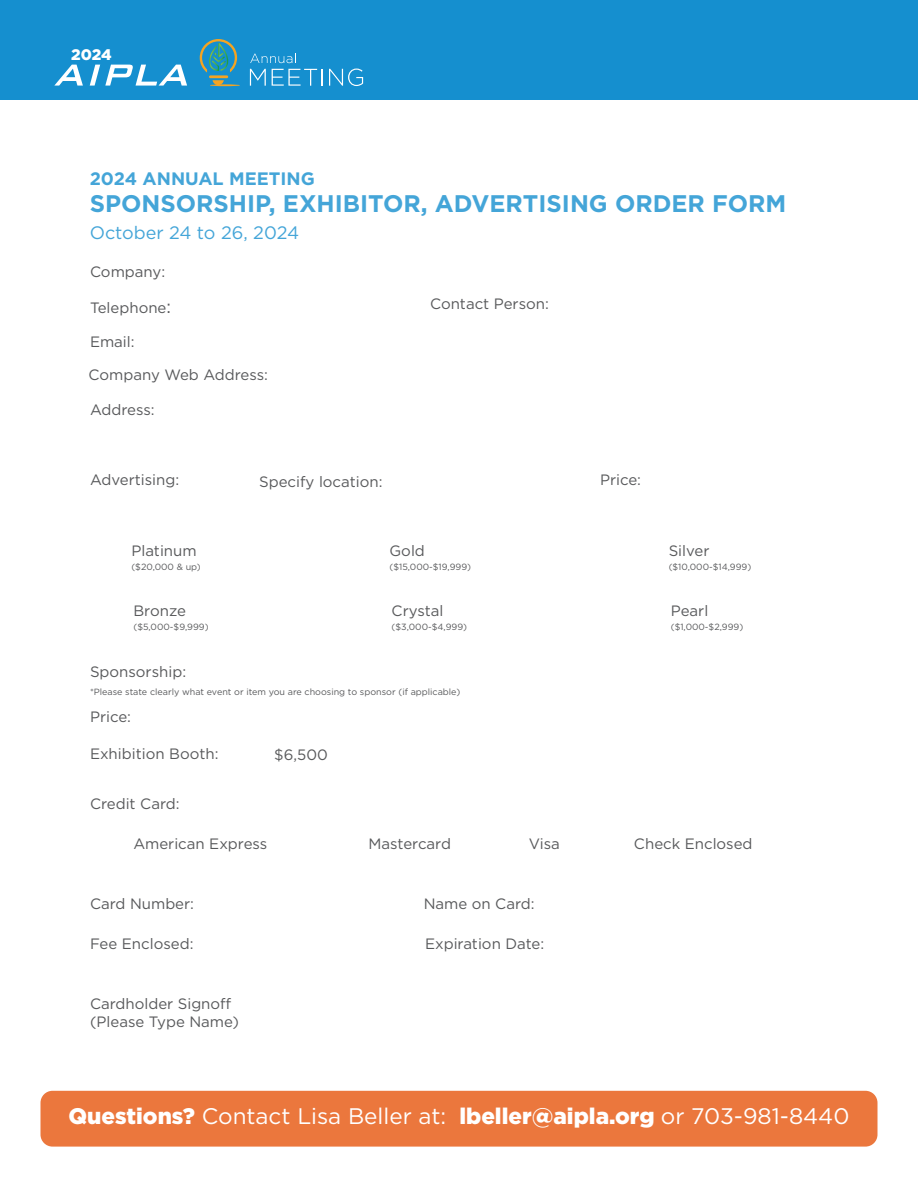
<style>
.page{position:relative;width:918px;height:1188px;background:#fff}
.page>*{position:absolute;margin:0;border:0;box-sizing:border-box;transform-origin:0 0}
.t1{font:700 24px "Gotham";color:#44a5d8}
.t2{font:22.5px "Gotham";color:#fff}
.t3{font:18px "Gotham";color:#44a5d8}
.t4{font:700 18px "Gotham";color:#44a5d8}
.t5{font:900 15.3px "Gotham";color:#fff}
.t6{font:15px/18px "Gotham";color:#58595b}
.t7{font:9px "Gotham";color:#58595b}
.s1{font-size:18px}
.s2{font-weight:900}
</style>
<div class="page">
<div style="left:40px;top:1091px;width:838px;height:56px;background:#eb773d;border-radius:12px"></div>
<div style="left:0;top:0;width:918px;height:100px;background:#158fcf"></div>
<svg style="left:250px;top:53px;width:46px;height:10px"></svg>
<svg style="left:250px;top:69px;width:16px;height:17px"></svg>
<svg style="left:272px;top:69px;width:51px;height:17px"></svg>
<svg style="left:329px;top:69px;width:34px;height:17px"></svg>
<svg style="left:54px;top:65px;width:29px;height:21px"></svg>
<svg style="left:90px;top:65px;width:97px;height:21px"></svg>
<hr style="left:210px;top:84px;width:30px;height:2px;background:#f5a421;border-radius:50%">
<svg style="left:213px;top:80px;width:11px;height:5px"></svg>
<hr style="left:209px;top:75px;width:19px;height:3px;background:#f5a421">
<svg style="left:200px;top:39px;width:37px;height:34px"></svg>
<p class="t5" style="left:71px;top:44px;width:42px">2024</p>
<p class="t4" style="left:90px;top:166px;width:227px">2024 ANNUAL MEETING</p>
<h1 class="t1" style="left:90px;top:187px;width:698px">SPONSORSHIP, EXHIBITOR, ADVERTISING ORDER FORM</h1>
<p class="t3" style="left:90px;top:221px;width:211px">October 24 to 26, 2024</p>
<p class="t6" style="left:90px;top:263px;width:77px">Company:</p>
<p class="t6" style="left:90px;top:298px;width:83px">Telephone<span class="s1">:</span></p>
<p class="t6" style="left:90px;top:333px;width:46px">Email:</p>
<p class="t6" style="left:89px;top:366px;width:181px">Company Web Address:</p>
<p class="t6" style="left:90px;top:401px;width:66px">Address:</p>
<p class="t6" style="left:430px;top:294px;width:120px">Contact Person:</p>
<p class="t6" style="left:90px;top:470px;width:91px">Advertising:</p>
<p class="t6" style="left:131px;top:542px;width:67px">Platinum</p>
<p class="t7" style="left:131px;top:561px;width:71px">($20,000 &amp; up)</p>
<p class="t6" style="left:134px;top:602px;width:54px">Bronze</p>
<p class="t7" style="left:134px;top:621px;width:77px">($5,000-$9,999)</p>
<p class="t6" style="left:259px;top:472px;width:125px">Specify location:</p>
<p class="t6" style="left:390px;top:542px;width:37px">Gold</p>
<p class="t7" style="left:390px;top:561px;width:83px">($15,000-$19,999)</p>
<p class="t6" style="left:392px;top:602px;width:53px">Crystal</p>
<p class="t7" style="left:392px;top:621px;width:77px">($3,000-$4,999)</p>
<p class="t6" style="left:90px;top:663px;width:98px">Sponsorship:</p>
<p class="t7" style="left:90px;top:686px;width:372px">*Please state clearly what event or item you are choosing to sponsor (if applicable)</p>
<p class="t6" style="left:90px;top:707px;width:43px">Price:</p>
<p class="t6" style="left:90px;top:744px;width:130px">Exhibition Booth:</p>
<p class="t6" style="left:90px;top:794px;width:91px">Credit Card:</p>
<p class="t6" style="left:274px;top:745px;width:55px">$6,500</p>
<p class="t6" style="left:600px;top:470px;width:43px">Price:</p>
<p class="t6" style="left:669px;top:542px;width:42px">Silver</p>
<p class="t7" style="left:669px;top:561px;width:84px">($10,000-$14,999)</p>
<p class="t6" style="left:671px;top:602px;width:39px">Pearl</p>
<p class="t7" style="left:671px;top:621px;width:74px">($1,000-$2,999)</p>
<p class="t6" style="left:133px;top:834px;width:135px">American Express</p>
<p class="t6" style="left:369px;top:834px;width:84px">Mastercard</p>
<p class="t6" style="left:529px;top:834px;width:33px">Visa</p>
<p class="t6" style="left:634px;top:834px;width:120px">Check Enclosed</p>
<p class="t6" style="left:90px;top:895px;width:106px">Card Number:</p>
<p class="t6" style="left:424px;top:895px;width:112px">Name on Card:</p>
<p class="t6" style="left:90px;top:934px;width:105px">Fee Enclosed:</p>
<p class="t6" style="left:425px;top:934px;width:121px">Expiration Date:</p>
<p class="t6" style="left:90px;top:994px;width:151px">Cardholder Signoff (Please Type Name)</p>
<h2 class="t2" style="left:69px;top:1102px;width:782px"><span class="s2">Questions?</span> Contact Lisa Beller at: <span class="s2">lbeller@aipla.org</span> or 703-981-8440</h2>
</div>
